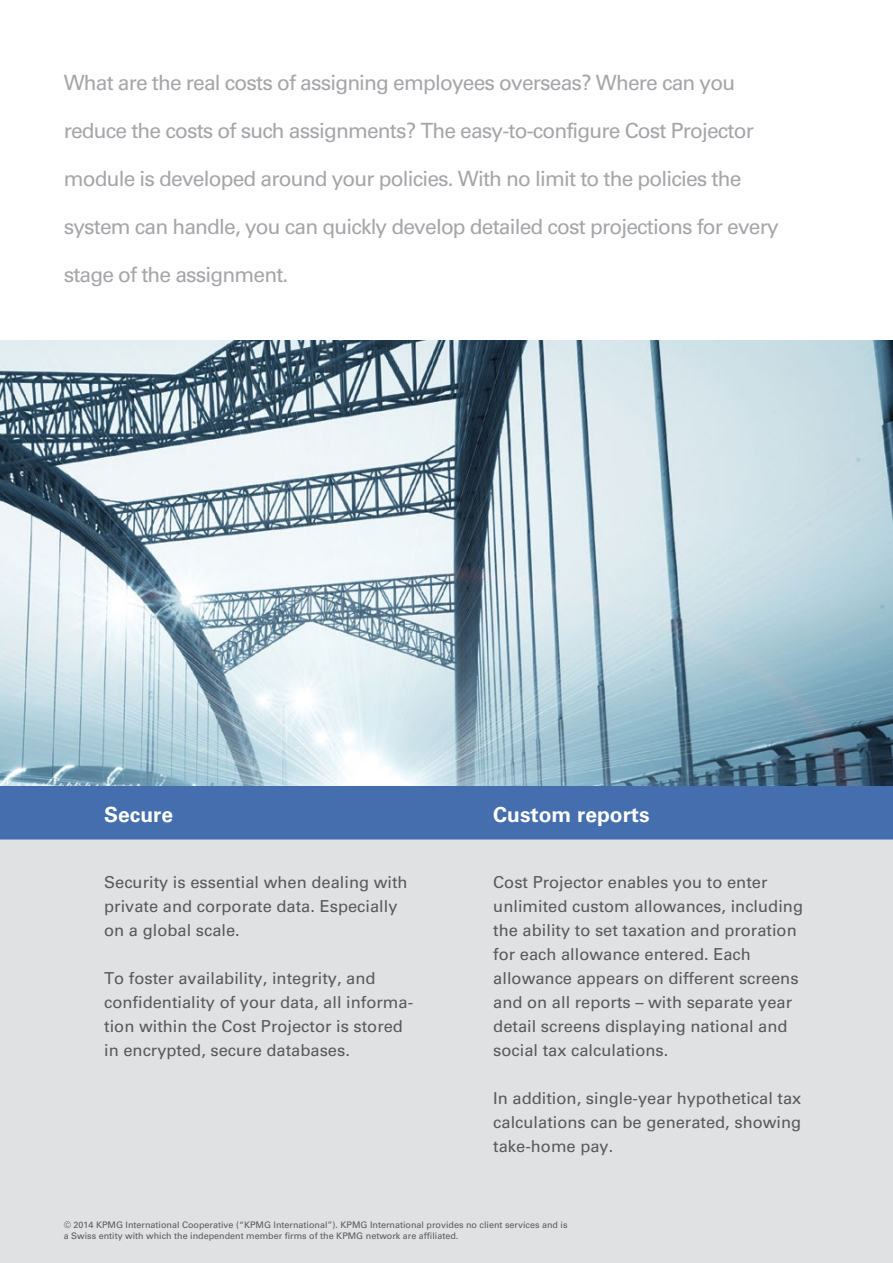
<style>
.page{position:relative;width:893px;height:1263px;background:#fff}
.page>*{position:absolute;margin:0;border:0;box-sizing:border-box;transform-origin:0 0}
.t1{font:21px "Univers 55 Roman";letter-spacing:-.04em;color:#a5a6a9}
.t2{font:700 21px "Univers 65";color:#fff}
.t3{font:16.5px/24px "Univers 55 Roman";color:#58595b}
.t4{font:9px/10.5px "Univers 55 Roman";color:#58595b}
</style>
<div class="page">
<div style="left:0;top:839px;width:893px;height:424px;background:#e0e1e2"></div>
<div style="left:0;top:786px;width:893px;height:53px;background:#446ead"></div>
<img style="left:0;top:340px;width:893px;height:446px">
<p class="t1" style="left:64px;top:70px;width:673px">What are the real costs of assigning employees overseas? Where can you</p>
<p class="t1" style="left:64px;top:118px;width:692px">reduce the costs of such assignments? The easy-to-configure Cost Projector</p>
<p class="t1" style="left:64px;top:166px;width:679px">module is developed around your policies. With no limit to the policies the</p>
<p class="t1" style="left:64px;top:214px;width:716px">system can handle, you can quickly develop detailed cost projections for every</p>
<p class="t1" style="left:64px;top:262px;width:226px">stage of the assignment.</p>
<p class="t2" style="left:104px;top:802px;width:70px">Secure</p>
<p class="t2" style="left:493px;top:802px;width:158px">Custom reports</p>
<p class="t3" style="left:104px;top:870px;width:305px">Security is essential when dealing with private and corporate data. Especially on a global scale.</p>
<p class="t3" style="left:104px;top:966px;width:310px">To foster availability, integrity, and confidentiality of your data, all informa&shy;tion within the Cost Projector is stored in encrypted, secure databases.</p>
<p class="t3" style="left:493px;top:870px;width:311px">Cost Projector enables you to enter unlimited custom allowances, including the ability to set taxation and proration for each allowance entered. Each allowance appears on different screens and on all reports – with separate year detail screens displaying national and social tax calculations.</p>
<p class="t3" style="left:493px;top:1086px;width:310px;text-align:justify">In addition, single-year hypothetical tax calculations can be generated, showing take-home pay.</p>
<p class="t4" style="left:64px;top:1220px;width:505px">© 2014 KPMG International Cooperative (“KPMG International”). KPMG International provides no client services and is a Swiss entity with which the independent member firms of the KPMG network are affiliated.</p>
</div>
